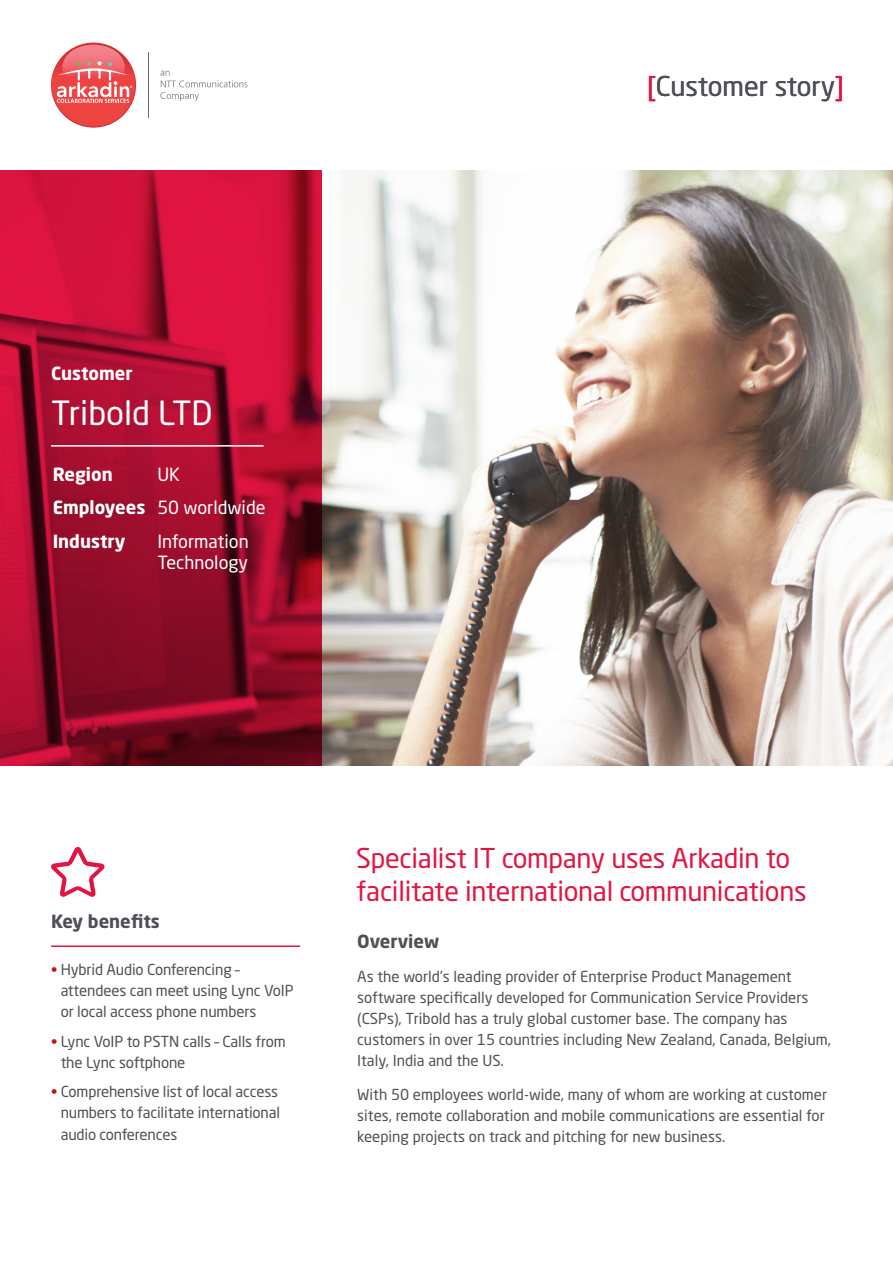
<style>
.page{position:relative;width:893px;height:1263px;background:#fff}
.page>*{position:absolute;margin:0;border:0;box-sizing:border-box;transform-origin:0 0}
.Front_-_CS_company{font:33px "Neo Sans Std";color:#fff}
.Front_-_Main_heading{font:27px/33px "Neo Sans Std";letter-spacing:-.01em;color:#e21542}
.Front_-_CS_Title_hea{font:27px "Neo Sans Std";color:#4d5156}
.Front_-_CS_value{font:18px/21px "Neo Sans Std";color:#fff}
.Front_-_CS_identity{font:700 18px "Neo Sans Std";color:#fff}
.Front_-_Subhead_line{font:700 18px "Neo Sans Std";color:#4d5156}
.Current_text{font:700 18px "Neo Sans Std";color:#4d5156}
.Current_text-2{font:15px/21px "Neo Sans Std";color:#4d5156}
.s1{color:#e21542}
.s2{color:#cb0d1c}
</style>
<div class="page">
<img style="left:321px;top:170px;width:572px;height:595px">
<hr style="left:148px;top:52px;width:1px;height:66px;background:#6c6d70">
<svg style="left:51px;top:43px;width:85px;height:85px"></svg>
<div style="left:52px;top:43px;width:83px;height:84px;background:#ee443f;border-radius:42px"></div>
<svg style="left:57px;top:44px;width:75px;height:59px"></svg>
<svg style="left:160px;top:71px;width:87px;height:30px"></svg>
<hr style="left:51px;top:945px;width:249px;height:2px;background:#e21542">
<svg style="left:51px;top:847px;width:54px;height:50px"></svg>
<svg style="left:0;top:170px;width:321px;height:595px;background:#a60e2e"></svg>
<hr style="left:51px;top:445px;width:213px;height:2px;background:#fff">
<p class="Front_-_CS_identity" style="left:51px;top:362px;width:83px">Customer</p>
<p class="Front_-_CS_company" style="left:51px;top:392px;width:163px">Tribold LTD</p>
<p class="Front_-_CS_identity" style="left:53px;top:462px;width:62px">Region</p>
<p class="Front_-_CS_identity" style="left:53px;top:496px;width:94px">Employees</p>
<p class="Front_-_CS_identity" style="left:53px;top:530px;width:74px">Industry</p>
<p class="Front_-_CS_value" style="left:157px;top:463px;width:24px">UK</p>
<p class="Front_-_CS_value" style="left:157px;top:497px;width:110px">50 worldwide</p>
<p class="Front_-_CS_value" style="left:157px;top:531px;width:93px">Information<br>Technology</p>
<p class="Front_-_CS_Title_hea" style="left:647px;top:69px;width:199px"><span class="s1">[</span>Customer story<span class="s1">]</span></p>
<p class="Front_-_Subhead_line" style="left:51px;top:910px;width:110px">Key benefits</p>
<p class="Current_text-2" style="left:61px;top:959px;width:234px;text-indent:-10px"><span class="s2">•</span> Hybrid Audio Conferencing – attendees can meet using Lync VoIP or local access phone numbers</p>
<p class="Current_text-2" style="left:61px;top:1030px;width:227px;text-indent:-10px"><span class="s2">•</span> Lync VoIP to PSTN calls – Calls from the Lync softphone</p>
<p class="Current_text-2" style="left:61px;top:1081px;width:221px;text-indent:-10px"><span class="s2">•</span> Comprehensive list of local access numbers to facilitate international audio conferences</p>
<p class="Front_-_Main_heading" style="left:356px;top:841px;width:452px">Specialist IT company uses Arkadin to facilitate international communications</p>
<p class="Current_text" style="left:357px;top:930px;width:84px">Overview</p>
<p class="Current_text-2" style="left:357px;top:966px;width:475px">As the world’s leading provider of Enterprise Product Management software specifically developed for Communication Service Providers (CSPs), Tribold has a truly global customer base. The company has customers in over 15 countries including New Zealand, Canada, Belgium, Italy, India and the US.</p>
<p class="Current_text-2" style="left:357px;top:1084px;width:471px">With 50 employees world-wide, many of whom are working at customer sites, remote collaboration and mobile communications are essential for keeping projects on track and pitching for new business.</p>
</div>
